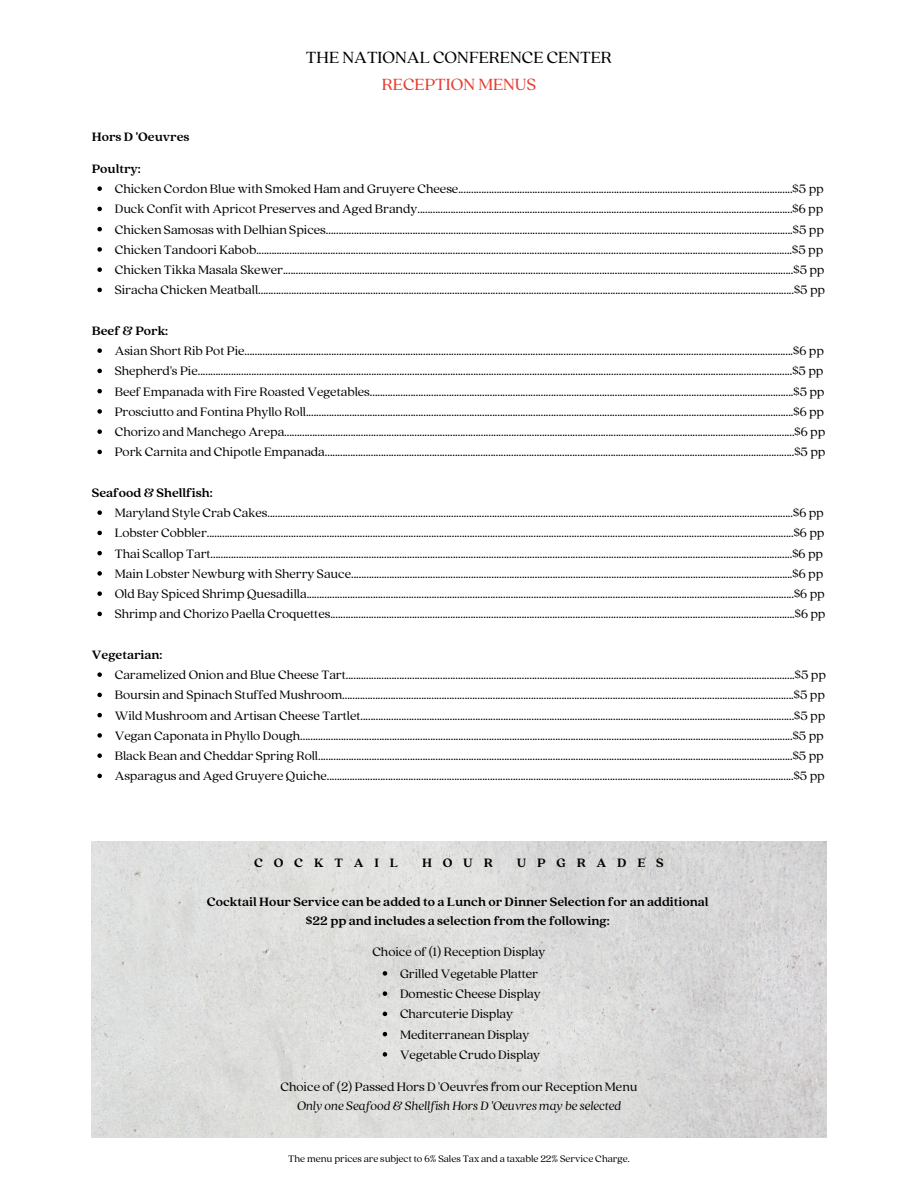
<style>
.page{position:relative;width:918px;height:1188px;background:#fff}
.page>*{position:absolute;margin:0;border:0;box-sizing:border-box;transform-origin:0 0}
.t1{font:18px "Quincy CF";color:#000}
.t2{font:18px "Quincy CF";color:#e73c30}
.t3{font:13.5px "Quincy CF";color:#000}
.t4{font:700 13.5px "Quincy CF";color:#000}
.t5{font:italic 13.5px "Quincy CF";color:#000}
.t6{font:700 13.5px "Quincy CF";letter-spacing:.8em;color:#000}
.t7{font:10.5px "Quincy CF";color:#000}
</style>
<div class="page">
<svg style="left:97px;top:186px;width:5px;height:5px"></svg>
<svg style="left:97px;top:207px;width:5px;height:4px"></svg>
<svg style="left:97px;top:227px;width:5px;height:4px"></svg>
<svg style="left:97px;top:247px;width:5px;height:5px"></svg>
<svg style="left:97px;top:267px;width:5px;height:5px"></svg>
<svg style="left:97px;top:288px;width:5px;height:4px"></svg>
<svg style="left:97px;top:348px;width:5px;height:5px"></svg>
<svg style="left:97px;top:369px;width:5px;height:4px"></svg>
<svg style="left:97px;top:389px;width:5px;height:4px"></svg>
<svg style="left:97px;top:409px;width:5px;height:5px"></svg>
<svg style="left:97px;top:429px;width:5px;height:5px"></svg>
<svg style="left:97px;top:450px;width:5px;height:4px"></svg>
<svg style="left:97px;top:510px;width:5px;height:5px"></svg>
<svg style="left:97px;top:531px;width:5px;height:4px"></svg>
<svg style="left:97px;top:551px;width:5px;height:4px"></svg>
<svg style="left:97px;top:571px;width:5px;height:5px"></svg>
<svg style="left:97px;top:591px;width:5px;height:5px"></svg>
<svg style="left:97px;top:612px;width:5px;height:4px"></svg>
<svg style="left:97px;top:672px;width:5px;height:5px"></svg>
<svg style="left:97px;top:693px;width:5px;height:4px"></svg>
<svg style="left:97px;top:713px;width:5px;height:4px"></svg>
<svg style="left:97px;top:733px;width:5px;height:5px"></svg>
<svg style="left:97px;top:753px;width:5px;height:5px"></svg>
<svg style="left:97px;top:774px;width:5px;height:4px"></svg>
<img style="left:92px;top:841px;width:734px;height:296px">
<svg style="left:383px;top:971px;width:4px;height:5px"></svg>
<svg style="left:383px;top:991px;width:4px;height:5px"></svg>
<svg style="left:383px;top:1012px;width:4px;height:4px"></svg>
<svg style="left:383px;top:1032px;width:4px;height:4px"></svg>
<svg style="left:383px;top:1052px;width:4px;height:5px"></svg>
<p class="t4" style="left:92px;top:128px;width:99px">Hors D 'Oeuvres</p>
<p class="t4" style="left:92px;top:160px;width:51px">Poultry:</p>
<p class="t1" style="left:306px;top:46px;width:308px">THE NATIONAL CONFERENCE CENTER</p>
<p class="t2" style="left:382px;top:73px;width:156px">RECEPTION MENUS</p>
<p class="t3" style="left:115px;top:180px;width:710px">Chicken Cordon Blue with Smoked Ham and Gruyere Cheese...................................................................................................................................$5 pp</p>
<p class="t3" style="left:115px;top:200px;width:710px">Duck Confit with Apricot Preserves and Aged Brandy...................................................................................................................................................$6 pp</p>
<p class="t3" style="left:115px;top:221px;width:711px">Chicken Samosas with Delhian Spices.......................................................................................................................................................................................$5 pp</p>
<p class="t3" style="left:115px;top:241px;width:710px">Chicken Tandoori Kabob..................................................................................................................................................................................................................$5 pp</p>
<p class="t3" style="left:115px;top:261px;width:711px">Chicken Tikka Masala Skewer........................................................................................................................................................................................................$5 pp</p>
<p class="t3" style="left:115px;top:281px;width:712px">Siracha Chicken Meatball..................................................................................................................................................................................................................$5 pp</p>
<p class="t4" style="left:92px;top:322px;width:78px">Beef &amp; Pork:</p>
<p class="t3" style="left:115px;top:342px;width:711px">Asian Short Rib Pot Pie.......................................................................................................................................................................................................................$6 pp</p>
<p class="t3" style="left:115px;top:362px;width:710px">Shepherd's Pie.........................................................................................................................................................................................................................................$5 pp</p>
<p class="t3" style="left:115px;top:383px;width:711px">Beef Empanada with Fire Roasted Vegetables......................................................................................................................................................................$5 pp</p>
<p class="t3" style="left:115px;top:403px;width:711px">Prosciutto and Fontina Phyllo Roll...............................................................................................................................................................................................$6 pp</p>
<p class="t3" style="left:115px;top:423px;width:712px">Chorizo and Manchego Arepa........................................................................................................................................................................................................$6 pp</p>
<p class="t3" style="left:115px;top:443px;width:712px">Pork Carnita and Chipotle Empanada........................................................................................................................................................................................$5 pp</p>
<p class="t4" style="left:92px;top:484px;width:122px">Seafood &amp; Shellfish:</p>
<p class="t3" style="left:115px;top:504px;width:711px">Maryland Style Crab Cakes..............................................................................................................................................................................................................$6 pp</p>
<p class="t3" style="left:115px;top:524px;width:711px">Lobster Cobbler......................................................................................................................................................................................................................................$6 pp</p>
<p class="t3" style="left:115px;top:545px;width:710px">Thai Scallop Tart....................................................................................................................................................................................................................................$6 pp</p>
<p class="t3" style="left:115px;top:565px;width:710px">Main Lobster Newburg with Sherry Sauce.............................................................................................................................................................................$6 pp</p>
<p class="t3" style="left:115px;top:585px;width:711px">Old Bay Spiced Shrimp Quesadilla...............................................................................................................................................................................................$6 pp</p>
<p class="t3" style="left:115px;top:605px;width:712px">Shrimp and Chorizo Paella Croquettes......................................................................................................................................................................................$6 pp</p>
<p class="t4" style="left:92px;top:646px;width:72px">Vegetarian:</p>
<p class="t3" style="left:115px;top:666px;width:713px">Caramelized Onion and Blue Cheese Tart................................................................................................................................................................................$5 pp</p>
<p class="t3" style="left:115px;top:686px;width:712px">Boursin and Spinach Stuffed Mushroom.................................................................................................................................................................................$5 pp</p>
<p class="t3" style="left:115px;top:707px;width:712px">Wild Mushroom and Artisan Cheese Tartlet..........................................................................................................................................................................$5 pp</p>
<p class="t3" style="left:115px;top:727px;width:710px">Vegan Caponata in Phyllo Dough.................................................................................................................................................................................................$5 pp</p>
<p class="t3" style="left:115px;top:747px;width:711px">Black Bean and Cheddar Spring Roll..........................................................................................................................................................................................$5 pp</p>
<p class="t3" style="left:115px;top:767px;width:712px">Asparagus and Aged Gruyere Quiche.......................................................................................................................................................................................$5 pp</p>
<p class="t6" style="left:254px;top:854px;width:145px">COCKTAIL</p>
<p class="t4" style="left:422px;top:854px;width:72px">HOUR</p>
<p class="t6" style="left:517px;top:854px;width:148px">UPGRADES</p>
<p class="t4" style="left:207px;top:893px;width:503px">Cocktail Hour Service can be added to a Lunch or Dinner Selection for an additional</p>
<p class="t4" style="left:306px;top:912px;width:305px">$22 pp and includes a selection from the following:</p>
<p class="t3" style="left:372px;top:943px;width:175px">Choice of (1) Reception Display</p>
<p class="t3" style="left:400px;top:965px;width:140px">Grilled Vegetable Platter</p>
<p class="t3" style="left:400px;top:985px;width:142px">Domestic Cheese Display</p>
<p class="t3" style="left:400px;top:1005px;width:115px">Charcuterie Display</p>
<p class="t3" style="left:400px;top:1026px;width:131px">Mediterranean Display</p>
<p class="t3" style="left:400px;top:1046px;width:142px">Vegetable Crudo Display</p>
<p class="t3" style="left:281px;top:1078px;width:358px">Choice of (2) Passed Hors D 'Oeuvres from our Reception Menu</p>
<p class="t5" style="left:297px;top:1097px;width:325px">Only one Seafood &amp; Shellfish Hors D 'Oeuvres may be selected</p>
<p class="t7" style="left:288px;top:1152px;width:343px">The menu prices are subject to 6% Sales Tax and a taxable 22% Service Charge.</p>
</div>
